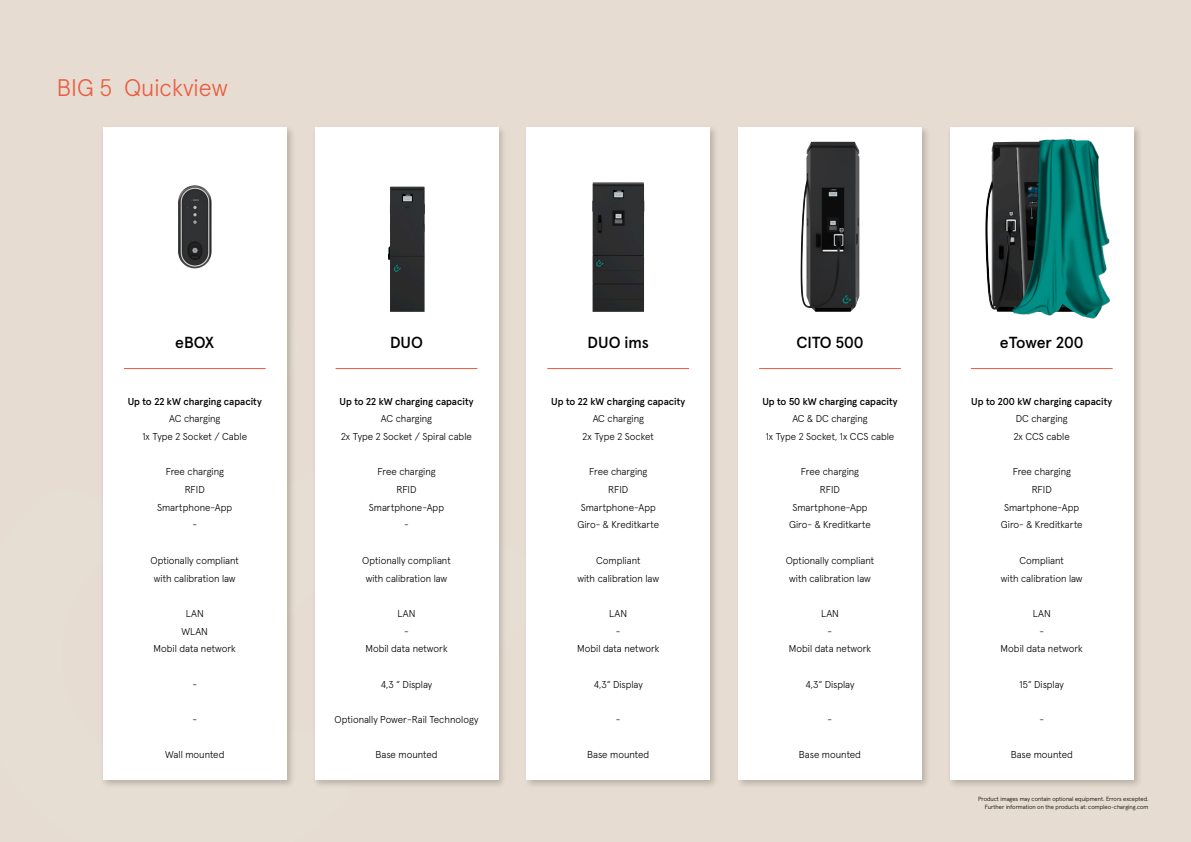
<style>
.page{position:relative;width:1191px;height:842px;background:#e6dcd1}
.page>*{position:absolute;margin:0;border:0;box-sizing:border-box;transform-origin:0 0}
.t1{font:300 24px "Apercu Pro";color:#eb5d40}
.t2{font:500 16px "Apercu Pro";color:#000}
.t3{font:300 10px/17.7px "Apercu Pro";color:#000;text-align:center}
.t4{font:500 10px "Apercu Pro";letter-spacing:-.005em;color:#000}
.t5{font:300 6px/8px "Apercu Pro";color:#000;text-align:right}
</style>
<div class="page">
<div style="left:947px;top:124px;width:195px;height:664px;background:#000;opacity:.2"></div>
<div style="left:950px;top:128px;width:183px;height:652px;background:#fff"></div>
<div style="left:735px;top:124px;width:195px;height:664px;background:#000;opacity:.2"></div>
<div style="left:738px;top:128px;width:183px;height:652px;background:#fff"></div>
<img style="left:800px;top:142px;width:59px;height:170px">
<div style="left:312px;top:124px;width:195px;height:664px;background:#000;opacity:.2"></div>
<div style="left:315px;top:128px;width:183px;height:652px;background:#fff"></div>
<img style="left:388px;top:186px;width:37px;height:126px">
<div style="left:523px;top:124px;width:196px;height:664px;background:#000;opacity:.2"></div>
<div style="left:526px;top:128px;width:184px;height:652px;background:#fff"></div>
<img style="left:592px;top:182px;width:52px;height:130px">
<div style="left:100px;top:124px;width:195px;height:664px;background:#000;opacity:.2"></div>
<div style="left:103px;top:128px;width:183px;height:652px;background:#fff"></div>
<img style="left:178px;top:185px;width:33px;height:83px">
<img style="left:1009px;top:139px;width:101px;height:180px">
<hr style="left:124px;top:368px;width:142px;height:1px;background:#eb5d40">
<hr style="left:335px;top:368px;width:142px;height:1px;background:#eb5d40">
<hr style="left:547px;top:368px;width:142px;height:1px;background:#eb5d40">
<hr style="left:759px;top:368px;width:142px;height:1px;background:#eb5d40">
<hr style="left:970px;top:368px;width:142px;height:1px;background:#eb5d40">
<h1 class="t1" style="left:57px;top:69px;width:172px">BIG 5 Quickview</h1>
<h2 class="t2" style="left:175px;top:330px;width:41px">eBOX</h2>
<p class="t4" style="left:128px;top:393px;width:136px">Up to 22 kW charging capacity</p>
<p class="t3" style="left:142px;top:409px;width:106px">AC charging<br>1x Type 2 Socket / Cable</p>
<p class="t3" style="left:157px;top:462px;width:77px">Free charging<br>RFID<br>Smartphone-App -</p>
<p class="t3" style="left:150px;top:551px;width:90px">Optionally compliant with calibration law</p>
<p class="t3" style="left:154px;top:604px;width:84px">LAN<br>WLAN<br>Mobil data network</p>
<p class="t3" style="left:192px;top:674px;width:6px">-</p>
<p class="t3" style="left:192px;top:710px;width:6px">-</p>
<p class="t3" style="left:165px;top:745px;width:61px">Wall mounted</p>
<h2 class="t2" style="left:390px;top:330px;width:34px">DUO</h2>
<p class="t4" style="left:339px;top:393px;width:136px">Up to 22 kW charging capacity</p>
<p class="t3" style="left:341px;top:409px;width:132px">AC charging<br>2x Type 2 Socket / Spiral cable</p>
<p class="t3" style="left:369px;top:462px;width:77px">Free charging<br>RFID<br>Smartphone-App -</p>
<p class="t3" style="left:362px;top:551px;width:90px">Optionally compliant with calibration law</p>
<p class="t3" style="left:365px;top:604px;width:84px">LAN<br>-<br>Mobil data network</p>
<p class="t3" style="left:381px;top:674px;width:53px">4,3 “ Display</p>
<p class="t3" style="left:334px;top:710px;width:145px">Optionally Power-Rail Technology</p>
<p class="t3" style="left:375px;top:745px;width:64px">Base mounted</p>
<h2 class="t2" style="left:587px;top:330px;width:63px">DUO ims</h2>
<p class="t4" style="left:551px;top:393px;width:136px">Up to 22 kW charging capacity</p>
<p class="t3" style="left:582px;top:409px;width:73px">AC charging<br>2x Type 2 Socket</p>
<p class="t3" style="left:577px;top:462px;width:83px">Free charging<br>RFID<br>Smartphone-App<br>Giro- &amp; Kreditkarte</p>
<p class="t3" style="left:577px;top:551px;width:83px">Compliant<br>with calibration law</p>
<p class="t3" style="left:577px;top:604px;width:84px">LAN<br>-<br>Mobil data network</p>
<p class="t3" style="left:594px;top:674px;width:51px">4,3“ Display</p>
<p class="t3" style="left:616px;top:710px;width:6px">-</p>
<p class="t3" style="left:587px;top:745px;width:64px">Base mounted</p>
<h2 class="t2" style="left:796px;top:330px;width:69px">CITO 500</h2>
<p class="t4" style="left:762px;top:393px;width:137px">Up to 50 kW charging capacity</p>
<p class="t3" style="left:765px;top:409px;width:130px">AC &amp; DC charging<br>1x Type 2 Socket, 1x CCS cable</p>
<p class="t3" style="left:789px;top:462px;width:83px">Free charging<br>RFID<br>Smartphone-App<br>Giro- &amp; Kreditkarte</p>
<p class="t3" style="left:785px;top:551px;width:90px">Optionally compliant with calibration law</p>
<p class="t3" style="left:789px;top:604px;width:84px">LAN<br>-<br>Mobil data network</p>
<p class="t3" style="left:805px;top:674px;width:51px">4,3“ Display</p>
<p class="t3" style="left:827px;top:710px;width:6px">-</p>
<p class="t3" style="left:799px;top:745px;width:64px">Base mounted</p>
<h2 class="t2" style="left:1000px;top:330px;width:85px">eTower 200</h2>
<p class="t4" style="left:971px;top:393px;width:143px">Up to 200 kW charging capacity</p>
<p class="t3" style="left:1013px;top:409px;width:58px;text-align:left">DC charging<br>2x CCS cable</p>
<p class="t3" style="left:1001px;top:462px;width:83px">Free charging<br>RFID<br>Smartphone-App<br>Giro- &amp; Kreditkarte</p>
<p class="t3" style="left:1001px;top:551px;width:83px">Compliant<br>with calibration law</p>
<p class="t3" style="left:1000px;top:604px;width:84px">LAN<br>-<br>Mobil data network</p>
<p class="t3" style="left:1019px;top:674px;width:46px">15“ Display</p>
<p class="t3" style="left:1039px;top:710px;width:6px">-</p>
<p class="t3" style="left:1010px;top:745px;width:64px">Base mounted</p>
<p class="t5" style="left:978px;top:795px;width:172px">Product images may contain optional equipment. Errors excepted.<br>Further information on the products at: compleo-charging.com</p>
</div>
